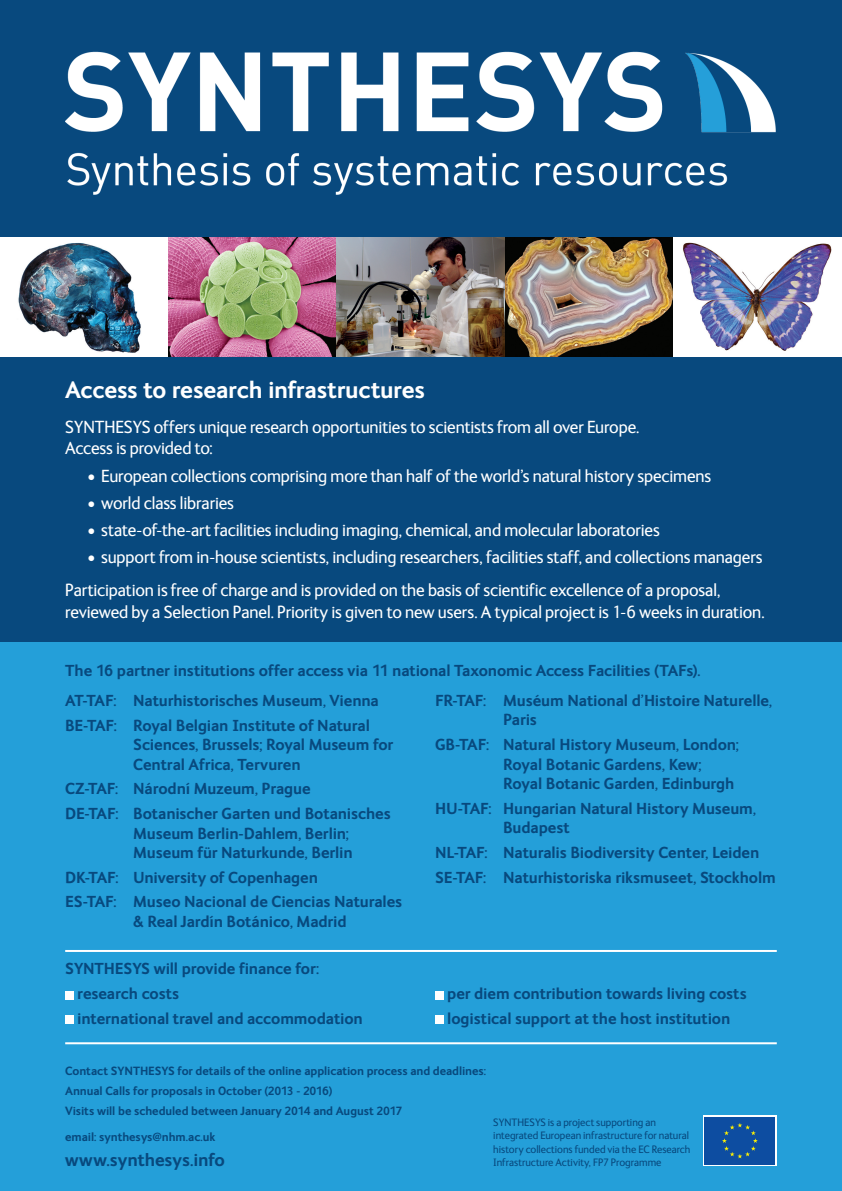
<style>
.page{position:relative;width:842px;height:1191px;background:#fff}
.page>*{position:absolute;margin:0;border:0;box-sizing:border-box;transform-origin:0 0}
.t1{font:700 24px "NHM Ingrid";letter-spacing:-.01em;color:#fff}
.t2{font:18px/21.6px "NHM Ingrid";letter-spacing:-.005em;color:#fff}
.t3{font:700 18px "NHM Ingrid";letter-spacing:-.005em;color:#08497e}
.t4{font:700 16px/19.2px "NHM Ingrid";letter-spacing:-.01em;color:#08497e}
.t5{font:700 12px/20.1px "NHM Ingrid";letter-spacing:-.005em;color:#08497e}
.t6{font:11px/13.2px "NHM Ingrid";color:#08497e}
</style>
<div class="page">
<div style="left:0;top:511px;width:842px;height:680px;background:#249fd9"></div>
<div style="left:0;top:0;width:842px;height:642px;background:#08497e"></div>
<div style="left:0;top:237px;width:168px;height:119px;background:#fff"></div>
<img style="left:18px;top:242px;width:123px;height:111px">
<img style="left:168px;top:237px;width:169px;height:119px">
<img style="left:337px;top:237px;width:168px;height:119px">
<img style="left:505px;top:237px;width:169px;height:119px">
<img style="left:674px;top:237px;width:168px;height:119px">
<div style="left:65px;top:990px;width:9px;height:9px;background:#fff"></div>
<div style="left:65px;top:1015px;width:9px;height:9px;background:#fff"></div>
<div style="left:435px;top:990px;width:9px;height:9px;background:#fff"></div>
<div style="left:435px;top:1015px;width:9px;height:9px;background:#fff"></div>
<hr style="left:65px;top:950px;width:712px;height:2px;background:#fff">
<hr style="left:65px;top:1042px;width:712px;height:2px;background:#fff">
<div style="left:703px;top:1115px;width:74px;height:50px;background:#fff"></div>
<div style="left:704px;top:1117px;width:71px;height:47px;background:#0d4da1"></div>
<svg style="left:722px;top:1123px;width:36px;height:35px"></svg>
<img style="left:65px;top:51px;width:711px;height:144px">
<h1 class="t1" style="left:65px;top:377px;width:361px">Access to research infrastructures</h1>
<p class="t2" style="left:65px;top:416px;width:576px">SYNTHESYS offers unique research opportunities to scientists from all over Europe.<br>Access is provided to:</p>
<p class="t2" style="left:88px;top:465px;width:625px">• European collections comprising more than half of the world’s natural history specimens</p>
<p class="t2" style="left:88px;top:492px;width:148px">• world class libraries</p>
<p class="t2" style="left:88px;top:519px;width:573px">• state-of-the-art facilities including imaging, chemical, and molecular laboratories</p>
<p class="t2" style="left:65px;top:541px;width:699px;line-height:32.9px;text-indent:23px">• support from in-house scientists, including researchers, facilities staff, and collections managers<br>Participation is free of charge and is provided on the basis of scientific excellence of a proposal,</p>
<p class="t2" style="left:65px;top:601px;width:701px">reviewed by a Selection Panel. Priority is given to new users. A typical project is 1-6 weeks in duration.</p>
<p class="t4" style="left:65px;top:655px;width:637px;line-height:30.5px">The 16 partner institutions offer access via 11 national Taxonomic Access Facilities (TAFs).<br>AT-TAF: Naturhistorisches Museum, Vienna</p>
<p class="t4" style="left:133px;top:716px;width:262px;text-indent:-68px">BE-TAF: Royal Belgian Institute of Natural<br>Sciences, Brussels; Royal Museum for<br>Central Africa, Tervuren</p>
<p class="t4" style="left:65px;top:776px;width:327px;line-height:24.9px">CZ-TAF: Národní Muzeum, Prague<br>DE-TAF: Botanischer Garten und Botanisches</p>
<p class="t4" style="left:133px;top:823px;width:221px">Museum Berlin-Dahlem, Berlin;<br>Museum für Naturkunde, Berlin</p>
<p class="t4" style="left:65px;top:864px;width:339px;line-height:24.9px">DK-TAF: University of Copenhagen<br>ES-TAF: Museo Nacional de Ciencias Naturales</p>
<p class="t4" style="left:133px;top:911px;width:215px">&amp; Real Jardín Botánico, Madrid</p>
<p class="t4" style="left:503px;top:691px;width:270px;text-indent:-68px">FR-TAF: Muséum National d’Histoire Naturelle,<br>Paris</p>
<p class="t4" style="left:503px;top:735px;width:237px;text-indent:-68px">GB-TAF: Natural History Museum, London;<br>Royal Botanic Gardens, Kew;<br>Royal Botanic Garden, Edinburgh</p>
<p class="t4" style="left:503px;top:798px;width:254px;text-indent:-68px">HU-TAF: Hungarian Natural History Museum,<br>Budapest</p>
<p class="t4" style="left:435px;top:839px;width:342px;line-height:24.9px">NL-TAF: Naturalis Biodiversity Center, Leiden<br>SE-TAF: Naturhistoriska riksmuseet, Stockholm</p>
<p class="t4" style="left:77px;top:956px;width:287px;line-height:24.9px;text-indent:-12px">SYNTHESYS will provide finance for: research costs<br>international travel and accommodation</p>
<p class="t4" style="left:447px;top:981px;width:301px;line-height:24.9px">per diem contribution towards living costs logistical support at the host institution</p>
<p class="t5" style="left:65px;top:1061px;width:422px">Contact SYNTHESYS for details of the online application process and deadlines:<br>Annual Calls for proposals in October (2013 - 2016)<br>Visits will be scheduled between January 2014 and August 2017</p>
<p class="t5" style="left:65px;top:1127px;width:152px">email: synthesys@nhm.ac.uk</p>
<p class="t3" style="left:65px;top:1149px;width:161px">www.synthesys.info</p>
<p class="t6" style="left:493px;top:1116px;width:199px">SYNTHESYS is a project supporting an integrated European infrastructure for natural history collections funded via the EC Research Infrastructure Activity, FP7 Programme</p>
</div>
